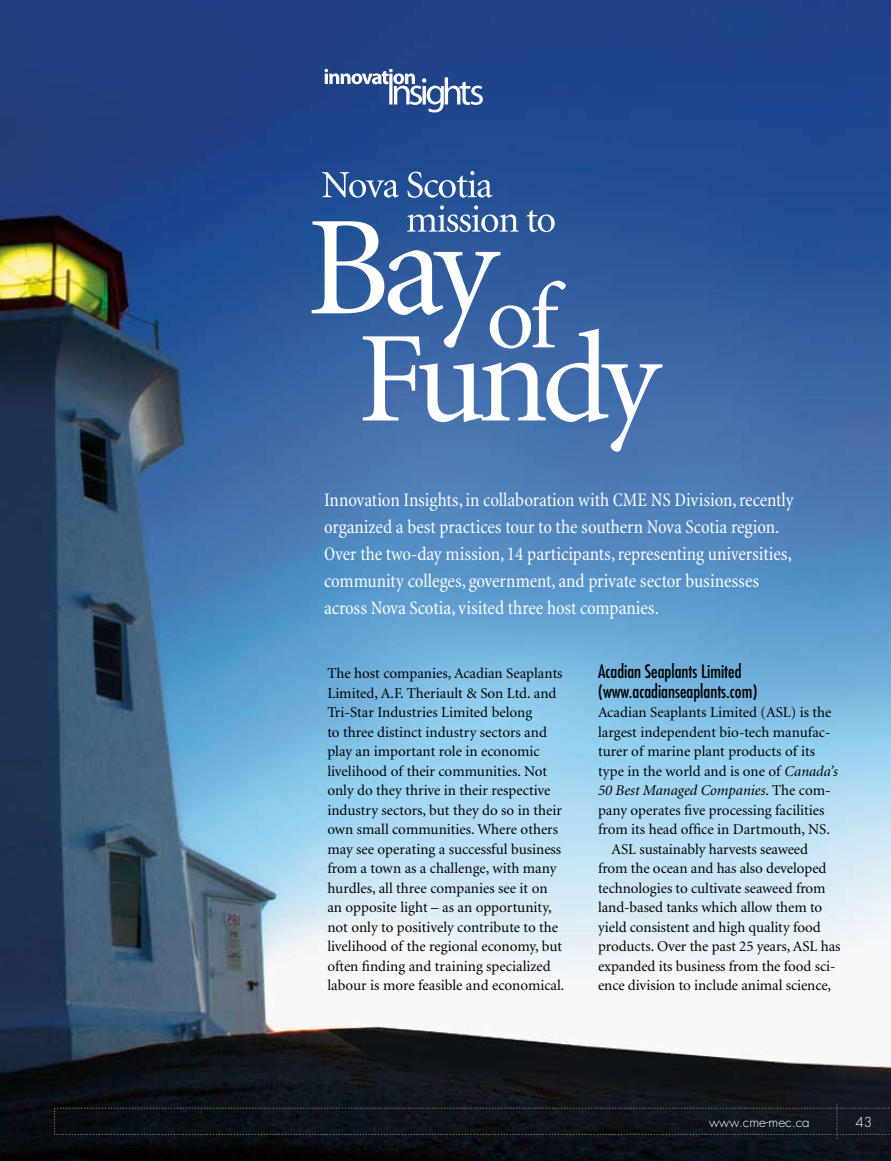
<style>
.page{position:relative;width:891px;height:1161px;background:#fff}
.page>*{position:absolute;margin:0;border:0;box-sizing:border-box;transform-origin:0 0}
.t1{font:condensed 19.5px/27px "Minion";letter-spacing:-.005em;color:#fff}
.t2{font:condensed 18px/19.5px "Futura";color:#000}
.t3{font:15px/19.5px "Minion";color:#000}
.t4{font:italic 15px "Minion";color:#000}
.t5{font:300 13.5px "Futura";color:#fff}
.s1{font-style:italic}
.s2{font-style:normal}
</style>
<div class="page">
<img style="left:0;top:0;width:891px;height:1161px">
<svg style="left:322px;top:171px;width:171px;height:27px;background:#5476ab"></svg>
<svg style="left:312px;top:205px;width:351px;height:247px;background:#587db1"></svg>
<svg style="left:54px;top:1104px;width:837px;height:35px;background:#10151c"></svg>
<svg style="left:325px;top:69px;width:158px;height:43px"></svg>
<p class="t1" style="left:324px;top:487px;width:471px">Innovation Insights, in collaboration with CME NS Division, recently organized a best practices tour to the southern Nova Scotia region.<br>Over the two-day mission, 14 participants, representing universities, community colleges, government, and private sector businesses across Nova Scotia, visited three host companies.</p>
<p class="t3" style="left:327px;top:664px;width:239px">The host companies, Acadian Seaplants Limited, A.F. Theriault &amp; Son Ltd. and Tri-Star Industries Limited belong<br>to three distinct industry sectors and play an important role in economic livelihood of their communities. Not only do they thrive in their respective industry sectors, but they do so in their own small communities. Where others may see operating a successful business from a town as a challenge, with many hurdles, all three companies see it on an opposite light – as an opportunity, not only to positively contribute to the livelihood of the regional economy, but often finding and training specialized labour is more feasible and economical.</p>
<p class="t2" style="left:598px;top:661px;width:161px">Acadian Seaplants Limited (www.acadianseaplants.com)</p>
<p class="t3" style="left:598px;top:703px;width:235px">Acadian Seaplants Limited (ASL) is the</p>
<p class="t3" style="left:598px;top:723px;width:234px">largest independent bio-tech manufac-</p>
<p class="t3" style="left:598px;top:742px;width:218px">turer of marine plant products of its</p>
<p class="t3" style="left:598px;top:762px;width:241px">type in the world and is one of <span class="s1">Canada’s</span></p>
<p class="t4" style="left:598px;top:783px;width:234px">50 Best Managed Companies<span class="s2">. The com-</span></p>
<p class="t3" style="left:598px;top:801px;width:228px">pany operates five processing facilities</p>
<p class="t3" style="left:598px;top:820px;width:233px">from its head office in Dartmouth, NS.</p>
<p class="t3" style="left:612px;top:840px;width:198px">ASL sustainably harvests seaweed</p>
<p class="t3" style="left:598px;top:859px;width:230px">from the ocean and has also developed</p>
<p class="t3" style="left:598px;top:879px;width:229px">technologies to cultivate seaweed from</p>
<p class="t3" style="left:598px;top:898px;width:226px">land-based tanks which allow them to</p>
<p class="t3" style="left:598px;top:918px;width:224px">yield consistent and high quality food</p>
<p class="t3" style="left:598px;top:937px;width:244px">products. Over the past 25 years, ASL has</p>
<p class="t3" style="left:598px;top:957px;width:239px">expanded its business from the food sci-</p>
<p class="t3" style="left:598px;top:976px;width:235px">ence division to include animal science,</p>
<p class="t5" style="left:709px;top:1113px;width:102px">www.cme-mec.ca</p>
<p class="t5" style="left:856px;top:1113px;width:18px">43</p>
</div>
